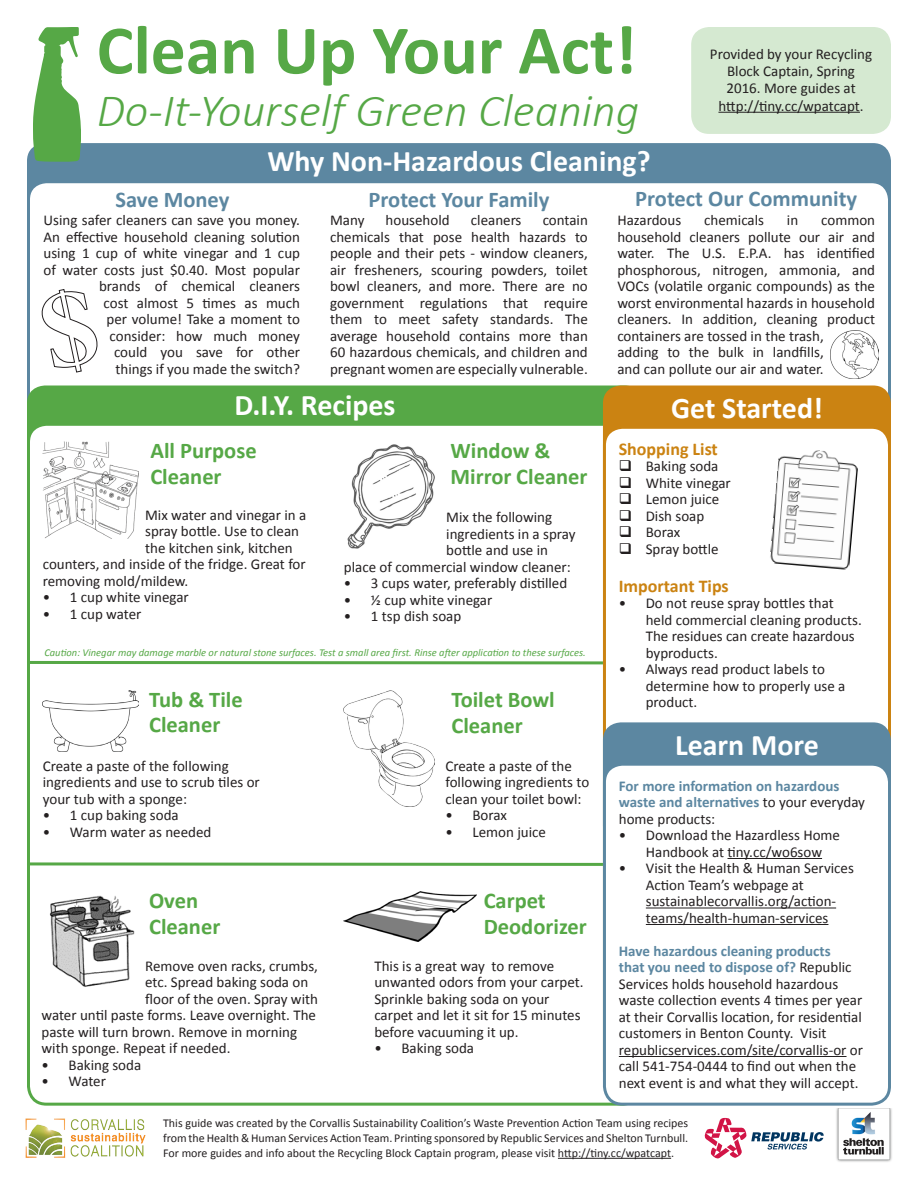
<style>
.page{position:relative;width:918px;height:1188px;background:#fff}
.page>*{position:absolute;margin:0;border:0;box-sizing:border-box;transform-origin:0 0}
.t1{font:700 69.75px "Calibri";color:#56a846}
.t2{font:italic 300 46.5px "Calibri";color:#56a846}
.t3{font:700 30px "Calibri";color:#fff}
.t4{font:700 22.5px/25.5px "Calibri";color:#56a846}
.t5{font:700 22.5px "Calibri";color:#5c87a1}
.t6{font:700 18px "Calibri";color:#cb8312}
.t7{font:15px/16.5px "Calibri";color:#231f20}
.t8{font:700 15px/16.5px "Calibri";color:#5c87a1}
.t9{font:12px/15px "Calibri";color:#231f20;text-align:justify}
.t10{font:italic 10.5px "Calibri";color:#56a846}
.s1{font-weight:400;color:#231f20}
.s2{font-weight:700;color:#5c87a1}
</style>
<div class="page">
<hr style="left:558px;top:1158px;width:113px;height:1px;background:#231f20">
<img style="left:25px;top:1118px;width:121px;height:40px">
<svg style="left:705px;top:1118px;width:119px;height:40px"></svg>
<img style="left:836px;top:1109px;width:56px;height:53px">
<div style="left:691px;top:27px;width:200px;height:107px;background:#d5e9d1;border-radius:18px"></div>
<hr style="left:718px;top:112px;width:142px;height:1px;background:#231f20">
<div style="left:27px;top:143px;width:864px;height:136px;background:#5c87a1;border-radius:18px"></div>
<div style="left:28px;top:182px;width:862px;height:330px;background:#fff;border-radius:18px"></div>
<div style="left:27px;top:386px;width:616px;height:121px;background:#56a846;border-radius:18px"></div>
<div style="left:28px;top:424px;width:613px;height:680px;background:#fff;border-radius:18px"></div>
<div style="left:603px;top:386px;width:288px;height:121px;background:#cb8312;border-radius:18px"></div>
<div style="left:604px;top:427px;width:286px;height:662px;background:#fff;border-radius:18px"></div>
<div style="left:603px;top:722px;width:288px;height:122px;background:#5c87a1;border-radius:18px"></div>
<div style="left:604px;top:764px;width:286px;height:340px;background:#fff;border-radius:18px"></div>
<div style="left:603px;top:763px;width:288px;height:343px;border:3px solid #5c87a1;border-radius:18px"></div>
<svg style="left:27px;top:861px;width:579px;height:6px"></svg>
<hr style="left:728px;top:858px;width:94px;height:1px;background:#231f20">
<hr style="left:646px;top:908px;width:190px;height:1px;background:#231f20">
<hr style="left:646px;top:924px;width:182px;height:1px;background:#231f20">
<hr style="left:619px;top:1056px;width:228px;height:1px;background:#231f20">
<img style="left:43px;top:690px;width:95px;height:61px">
<img style="left:344px;top:690px;width:91px;height:116px">
<img style="left:344px;top:892px;width:133px;height:49px">
<img style="left:49px;top:895px;width:86px;height:92px">
<img style="left:43px;top:441px;width:95px;height:98px">
<img style="left:347px;top:444px;width:88px;height:105px">
<img style="left:770px;top:450px;width:88px;height:120px">
<svg style="left:42px;top:289px;width:56px;height:84px"></svg>
<img style="left:831px;top:331px;width:47px;height:47px">
<svg style="left:33px;top:27px;width:48px;height:135px"></svg>
<svg style="left:27px;top:659px;width:579px;height:7px"></svg>
<p class="t1" style="left:97px;top:6px;width:542px">Clean Up Your Act!</p>
<p class="t2" style="left:97px;top:82px;width:544px">Do-It-Yourself Green Cleaning</p>
<p class="t3" style="left:267px;top:142px;width:385px">Why Non-Hazardous Cleaning?</p>
<p class="t7" style="left:710px;top:45px;width:164px;line-height:17.2px;text-align:center">Provided by your Recycling<br>Block Captain, Spring<br>2016. More guides at</p>
<p class="t7" style="left:718px;top:97px;width:147px">http://tiny.cc/wpatcapt.</p>
<p class="t5" style="left:116px;top:185px;width:115px">Save Money</p>
<p class="t5" style="left:369px;top:185px;width:182px">Protect Your Family</p>
<p class="t5" style="left:635px;top:185px;width:224px">Protect Our Community</p>
<p class="t7" style="left:44px;top:212px;width:258px;text-align:right">Using safer cleaners can save you money.<br>An effective household cleaning solution using 1 cup of white vinegar and 1 cup of water costs just $0.40. Most popular brands of chemical cleaners<br>cost almost 5 times as much<br>per volume! Take a moment to<br>consider: how much money<br>could you save for other<br>things if you made the switch?</p>
<p class="t7" style="left:330px;top:212px;width:36px">Many</p>
<p class="t7" style="left:386px;top:212px;width:66px">household</p>
<p class="t7" style="left:471px;top:212px;width:52px">cleaners</p>
<p class="t7" style="left:330px;top:212px;width:259px;text-align:justify;text-indent:213px">contain chemicals that pose health hazards to people and their pets - window cleaners, air fresheners, scouring powders, toilet bowl cleaners, and more. There are no government regulations that require them to meet safety standards. The average household contains more than 60 hazardous chemicals, and children and pregnant women are especially vulnerable.</p>
<p class="t7" style="left:617px;top:212px;width:65px">Hazardous</p>
<p class="t7" style="left:704px;top:212px;width:61px">chemicals</p>
<p class="t7" style="left:787px;top:212px;width:13px">in</p>
<p class="t7" style="left:617px;top:212px;width:259px;text-indent:204px">common household cleaners pollute our air and water. The U.S. E.P.A. has identified phosphorous, nitrogen, ammonia, and VOCs (volatile organic compounds) as the worst environmental hazards in household cleaners. In addition, cleaning product containers are tossed in the trash,<br>adding to the bulk in landfills,<br>and can pollute our air and water.</p>
<p class="t3" style="left:234px;top:386px;width:163px">D.I.Y. Recipes</p>
<p class="t3" style="left:671px;top:389px;width:153px">Get Started!</p>
<p class="t4" style="left:150px;top:438px;width:108px">All Purpose<br>Cleaner</p>
<p class="t7" style="left:145px;top:507px;width:163px">Mix water and vinegar in a</p>
<p class="t7" style="left:145px;top:523px;width:155px">spray bottle. Use to clean</p>
<p class="t7" style="left:145px;top:540px;width:149px">the kitchen sink, kitchen</p>
<p class="t7" style="left:43px;top:556px;width:264px">counters, and inside of the fridge. Great for</p>
<p class="t7" style="left:43px;top:573px;width:147px">removing mold/mildew.</p>
<p class="t7" style="left:43px;top:589px;width:148px">• 1 cup white vinegar</p>
<p class="t7" style="left:43px;top:606px;width:100px">• 1 cup water</p>
<p class="t4" style="left:451px;top:438px;width:138px">Window &amp;<br>Mirror Cleaner</p>
<p class="t7" style="left:446px;top:509px;width:107px">Mix the following</p>
<p class="t7" style="left:446px;top:526px;width:131px">ingredients in a spray</p>
<p class="t7" style="left:446px;top:542px;width:103px">bottle and use in</p>
<p class="t7" style="left:344px;top:559px;width:228px">place of commercial window cleaner:</p>
<p class="t7" style="left:344px;top:575px;width:225px">• 3 cups water, preferably distilled</p>
<p class="t7" style="left:344px;top:592px;width:150px">• ½ cup white vinegar</p>
<p class="t7" style="left:344px;top:608px;width:119px">• 1 tsp dish soap</p>
<p class="t10" style="left:44px;top:645px;width:543px">Caution: Vinegar may damage marble or natural stone surfaces. Test a small area first. Rinse after application to these surfaces.</p>
<p class="t4" style="left:149px;top:687px;width:95px">Tub &amp; Tile<br>Cleaner</p>
<p class="t7" style="left:43px;top:758px;width:219px">Create a paste of the following ingredients and use to scrub tiles or your tub with a sponge:</p>
<p class="t7" style="left:43px;top:807px;width:137px">• 1 cup baking soda</p>
<p class="t7" style="left:43px;top:824px;width:170px">• Warm water as needed</p>
<p class="t4" style="left:149px;top:888px;width:51px">Oven</p>
<p class="t4" style="left:149px;top:914px;width:73px">Cleaner</p>
<p class="t7" style="left:145px;top:958px;width:174px">Remove oven racks, crumbs,</p>
<p class="t7" style="left:145px;top:974px;width:165px">etc. Spread baking soda on</p>
<p class="t7" style="left:145px;top:991px;width:174px">floor of the oven. Spray with</p>
<p class="t7" style="left:42px;top:1007px;width:276px">water until paste forms. Leave overnight. The</p>
<p class="t7" style="left:42px;top:1024px;width:257px">paste will turn brown. Remove in morning</p>
<p class="t7" style="left:42px;top:1040px;width:190px">with sponge. Repeat if needed.</p>
<p class="t7" style="left:42px;top:1057px;width:101px">• Baking soda</p>
<p class="t7" style="left:42px;top:1073px;width:66px">• Water</p>
<p class="t4" style="left:451px;top:687px;width:105px">Toilet Bowl<br>Cleaner</p>
<p class="t7" style="left:445px;top:758px;width:145px">Create a paste of the following ingredients to clean your toilet bowl:</p>
<p class="t7" style="left:445px;top:807px;width:63px">• Borax</p>
<p class="t7" style="left:445px;top:824px;width:102px">• Lemon juice</p>
<p class="t4" style="left:484px;top:888px;width:105px">Carpet<br>Deodorizer</p>
<p class="t7" style="left:374px;top:958px;width:211px">This is a great way to remove unwanted odors from your carpet.<br>Sprinkle baking soda on your carpet and let it sit for 15 minutes before vacuuming it up.</p>
<p class="t7" style="left:374px;top:1040px;width:101px">• Baking soda</p>
<p class="t6" style="left:619px;top:437px;width:101px">Shopping List</p>
<p class="t7" style="left:646px;top:458px;width:74px">Baking soda</p>
<p class="t7" style="left:646px;top:475px;width:87px">White vinegar</p>
<p class="t7" style="left:646px;top:491px;width:75px">Lemon juice</p>
<p class="t7" style="left:646px;top:508px;width:60px">Dish soap</p>
<p class="t7" style="left:646px;top:524px;width:36px">Borax</p>
<p class="t7" style="left:646px;top:541px;width:74px">Spray bottle</p>
<p class="t6" style="left:619px;top:574px;width:112px">Important Tips</p>
<p class="t7" style="left:646px;top:595px;width:218px;text-indent:-27px">• Do not reuse spray bottles that held commercial cleaning products.<br>The residues can create hazardous byproducts.</p>
<p class="t7" style="left:646px;top:661px;width:201px;text-indent:-27px">• Always read product labels to determine how to properly use a product.</p>
<p class="t3" style="left:675px;top:726px;width:145px">Learn More</p>
<p class="t8" style="left:619px;top:778px;width:248px">For more information on hazardous waste and alternatives <span class="s1">to your everyday home products:</span></p>
<p class="t7" style="left:619px;top:827px;width:223px;text-align:center">• Download the Hazardless Home<br>Handbook at tiny.cc/wo6sow</p>
<p class="t7" style="left:646px;top:860px;width:210px;text-indent:-27px">• Visit the Health &amp; Human Services<br>Action Team’s webpage at sustainablecorvallis.org/action&shy;teams/health-human-services</p>
<p class="t7" style="left:619px;top:943px;width:246px"><span class="s2">Have hazardous cleaning products<br>that you need to dispose of?</span> Republic Services holds household hazardous waste collection events 4 times per year at their Corvallis location, for residential customers in Benton County. Visit republicservices.com/site/corvallis-or or call 541-754-0444 to find out when the next event is and what they will accept.</p>
<p class="t9" style="left:163px;top:1115px;width:527px">This guide was created by the Corvallis Sustainability Coalition’s Waste Prevention Action Team using recipes from the Health &amp; Human Services Action Team. Printing sponsored by Republic Services and Shelton Turnbull.<br>For more guides and info about the Recycling Block Captain program, please visit http://tiny.cc/wpatcapt.</p>
</div>
